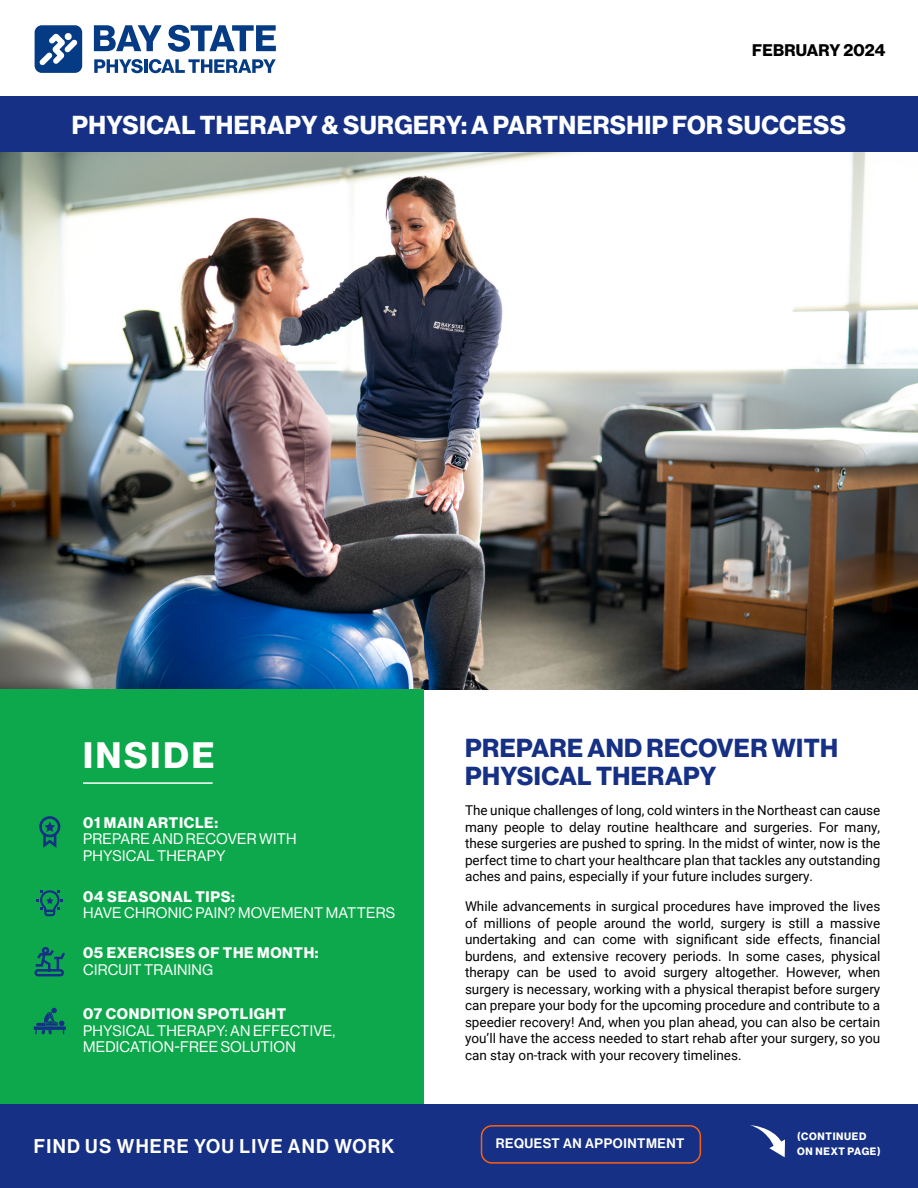
<style>
.page{position:relative;width:918px;height:1188px;background:#fff}
.page>*{position:absolute;margin:0;border:0;box-sizing:border-box;transform-origin:0 0}
.Cover_Title{font:36px "N Haas Grotesk DS Pro 75 Bd";letter-spacing:.08em;color:#fff}
.Cover_Title-2{font:25.5px "N Haas Grotesk DS Pro 75 Bd";letter-spacing:.015em;color:#fff}
.Body{font:25.5px/28.5px "N Haas Grotesk DS Pro 75 Bd";letter-spacing:.015em;color:#153084}
.Cover_Title-3{font:19.5px "N Haas Grotesk DS Pro 65 Md";letter-spacing:.065em;color:#fff}
.Cover_Edition{font:16.5px "N Haas Grotesk DS Pro 75 Bd";letter-spacing:.015em;color:#000}
.Body_2_white{font:15px/16.5px "N Haas Grotesk DS Pro 55 Rg";letter-spacing:.015em;color:#fff}
.Body_2_white-2{font:15px/16.5px "N Haas Grotesk DS Pro 75 Bd";letter-spacing:.045em;color:#fff}
.Body-2{font:13.5px/16.5px "Roboto";color:#000;text-align:justify}
.Body-3{font:13.5px "N Haas Grotesk DS Pro 65 Md";letter-spacing:.04em;color:#fff}
.Cover_Title-4{font:10.5px/15px "N Haas Grotesk DS Pro 75 Bd";letter-spacing:.065em;color:#fff}
.s1{font-family:"N Haas Grotesk DS Pro 75 Bd"}
.s2{font-family:"N Haas Grotesk DS Pro 55 Rg"}
</style>
<div class="page">
<div style="left:35px;top:25px;width:47px;height:48px;background:#053b84;border-radius:7px"></div>
<svg style="left:94px;top:25px;width:68px;height:26px"></svg>
<svg style="left:168px;top:25px;width:108px;height:27px"></svg>
<svg style="left:94px;top:59px;width:49px;height:14px"></svg>
<hr style="left:144px;top:59px;width:4px;height:14px;background:#053b84">
<svg style="left:149px;top:59px;width:127px;height:14px"></svg>
<svg style="left:39px;top:33px;width:38px;height:32px"></svg>
<div style="left:0;top:1104px;width:918px;height:84px;background:#153084"></div>
<svg style="left:750px;top:1125px;width:35px;height:32px"></svg>
<div style="left:481px;top:1125px;width:220px;height:39px;border:2px solid #fc6012;border-radius:10px"></div>
<div style="left:0;top:96px;width:918px;height:57px;background:#153084"></div>
<img style="left:0;top:153px;width:918px;height:536px">
<div style="left:0;top:689px;width:423px;height:415px;background:#0ca84b"></div>
<hr style="left:83px;top:782px;width:130px;height:2px;background:#fff">
<svg style="left:39px;top:816px;width:21px;height:32px"></svg>
<svg style="left:34px;top:947px;width:31px;height:30px"></svg>
<svg style="left:37px;top:890px;width:26px;height:26px"></svg>
<svg style="left:34px;top:1008px;width:32px;height:26px"></svg>
<p class="Cover_Edition" style="left:752px;top:40px;width:135px">FEBRUARY 2024</p>
<p class="Cover_Title-2" style="left:72px;top:111px;width:776px">PHYSICAL THERAPY &amp; SURGERY: A PARTNERSHIP FOR SUCCESS</p>
<p class="Cover_Title" style="left:83px;top:735px;width:133px">INSIDE</p>
<p class="Body_2_white" style="left:83px;top:814px;width:215px"><span class="s1">01 MAIN ARTICLE:<br></span>PREPARE AND RECOVER WITH<br>PHYSICAL THERAPY</p>
<p class="Body_2_white" style="left:83px;top:888px;width:314px"><span class="s1">04 SEASONAL TIPS:<br></span>HAVE CHRONIC PAIN? MOVEMENT MATTERS</p>
<p class="Body_2_white-2" style="left:83px;top:945px;width:237px">05 EXERCISES OF THE MONTH:<br><span class="s2">CIRCUIT TRAINING</span></p>
<p class="Body_2_white" style="left:83px;top:1006px;width:254px"><span class="s1">07 CONDITION SPOTLIGHT<br></span>PHYSICAL THERAPY: AN EFFECTIVE,<br>MEDICATION-FREE SOLUTION</p>
<p class="Body" style="left:465px;top:734px;width:374px">PREPARE AND RECOVER WITH<br>PHYSICAL THERAPY</p>
<p class="Body-2" style="left:465px;top:802px;width:417px">The unique challenges of long, cold winters in the Northeast can cause many people to delay routine healthcare and surgeries. For many, these surgeries are pushed to spring. In the midst of winter, now is the perfect time to chart your healthcare plan that tackles any outstanding aches and pains, especially if your future includes surgery.</p>
<p class="Body-2" style="left:465px;top:898px;width:417px">While advancements in surgical procedures have improved the lives of millions of people around the world, surgery is still a massive undertaking and can come with significant side effects, financial burdens, and extensive recovery periods. In some cases, physical therapy can be used to avoid surgery altogether. However, when surgery is necessary, working with a physical therapist before surgery can prepare your body for the upcoming procedure and contribute to a speedier recovery! And, when you plan ahead, you can also be certain you’ll have the access needed to start rehab after your surgery, so you can stay on-track with your recovery timelines.</p>
<p class="Cover_Title-3" style="left:34px;top:1135px;width:362px">FIND US WHERE YOU LIVE AND WORK</p>
<p class="Cover_Title-4" style="left:797px;top:1129px;width:85px">(CONTINUED<br>ON NEXT PAGE)</p>
<p class="Body-3" style="left:496px;top:1136px;width:190px">REQUEST AN APPOINTMENT</p>
</div>
